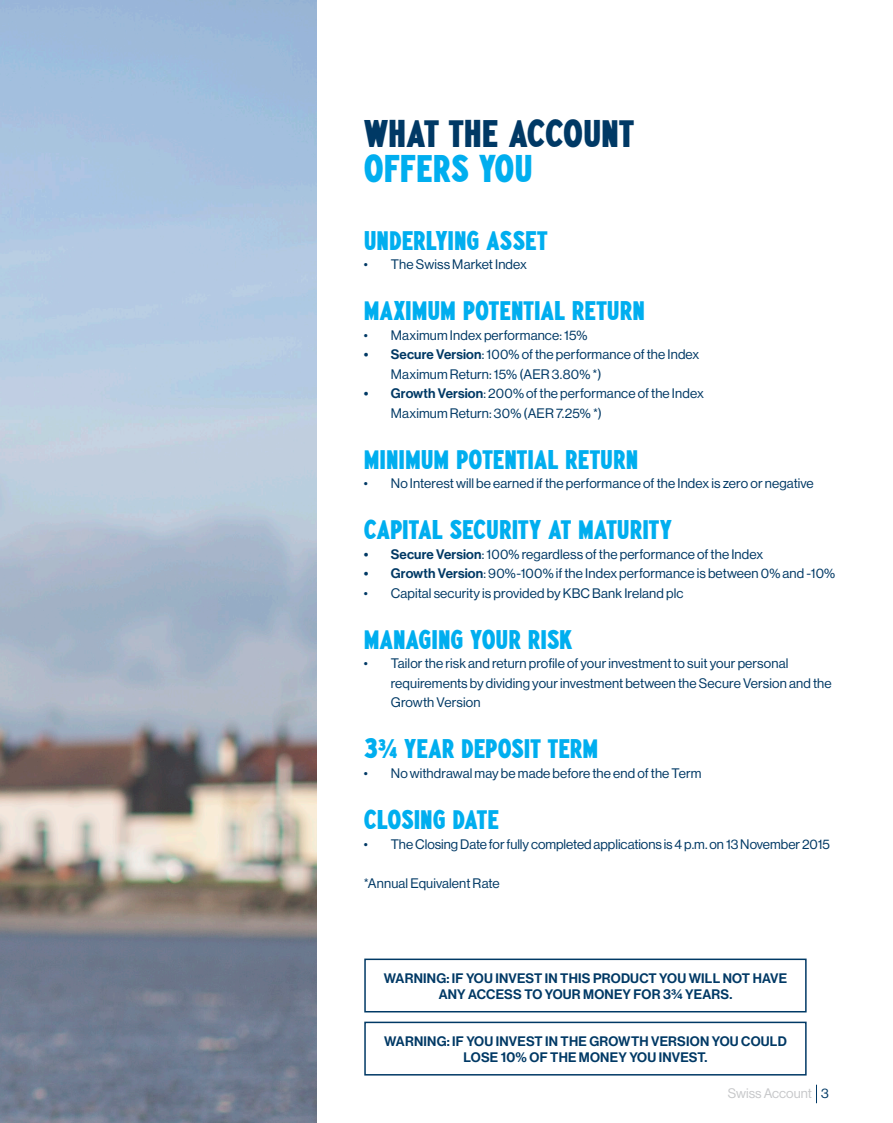
<style>
.page{position:relative;width:893px;height:1123px;background:#fff}
.page>*{position:absolute;margin:0;border:0;box-sizing:border-box;transform-origin:0 0}
.Swiss_Paintstore_HEA{font:30px/34.5px "Paint Store JNL";letter-spacing:-.005em;color:#003965}
.Swiss_Sub_Header_Pai{font:21px "Paint Store JNL";letter-spacing:-.005em;color:#00aeef}
.Swiss_Bullets{font:13.5px/19.5px "N Haas Grotesk DS Std 55 Rg";letter-spacing:.01em;color:#003965}
.Swiss_WARNING{font:13.5px/16.2px "N Haas Grotesk DS Std 65 Md";letter-spacing:.015em;color:#003965;text-align:center}
.t1{font:13.5px "N Haas Grotesk DS Std 55 Rg";color:#c7c8ca}
.s1{color:#00aeef}
.s2{font-family:"N Haas Grotesk DS Std 65 Md"}
.s3{color:#003965}
</style>
<div class="page">
<svg style="left:816px;top:1084px;width:1px;height:19px"></svg>
<div style="left:364px;top:958px;width:443px;height:54px;border:2px solid #003965"></div>
<div style="left:364px;top:1021px;width:443px;height:54px;border:2px solid #003965"></div>
<img style="left:0;top:0;width:316px;height:1123px">
<p class="Swiss_Paintstore_HEA" style="left:364px;top:119px;width:272px">WHAT THE ACCOUNT<br><span class="s1">OFFERS YOU</span></p>
<p class="Swiss_Sub_Header_Pai" style="left:364px;top:229px;width:185px">UNDERLYING ASSET</p>
<p class="Swiss_Bullets" style="left:364px;top:255px;width:165px">• The Swiss Market Index</p>
<p class="Swiss_Sub_Header_Pai" style="left:364px;top:300px;width:283px">MAXIMUM POTENTIAL RETURN</p>
<p class="Swiss_Bullets" style="left:364px;top:325px;width:225px">• Maximum Index performance: 15%</p>
<p class="Swiss_Bullets" style="left:391px;top:345px;width:310px;text-indent:-27px"><span class="s2">• Secure Version</span>: 100% of the performance of the Index<br>Maximum Return: 15% (AER 3.80% *)</p>
<p class="Swiss_Bullets" style="left:391px;top:384px;width:315px;text-indent:-27px"><span class="s2">• Growth Version</span>: 200% of the performance of the Index<br>Maximum Return: 30% (AER 7.25% *)</p>
<p class="Swiss_Sub_Header_Pai" style="left:364px;top:448px;width:276px">MINIMUM POTENTIAL RETURN</p>
<p class="Swiss_Bullets" style="left:364px;top:474px;width:451px">• No Interest will be earned if the performance of the Index is zero or negative</p>
<p class="Swiss_Sub_Header_Pai" style="left:364px;top:519px;width:310px">CAPITAL SECURITY AT MATURITY</p>
<p class="Swiss_Bullets" style="left:364px;top:544px;width:401px"><span class="s2">• Secure Version</span>: 100% regardless of the performance of the Index</p>
<p class="Swiss_Bullets" style="left:364px;top:564px;width:473px"><span class="s2">• Growth Version</span>: 90%-100% if the Index performance is between 0% and -10%</p>
<p class="Swiss_Bullets" style="left:364px;top:583px;width:321px">• Capital security is provided by KBC Bank Ireland plc</p>
<p class="Swiss_Sub_Header_Pai" style="left:364px;top:628px;width:210px">MANAGING YOUR RISK</p>
<p class="Swiss_Bullets" style="left:391px;top:654px;width:442px;text-indent:-27px">• Tailor the risk and return profile of your investment to suit your personal requirements by dividing your investment between the Secure Version and the<br>Growth Version</p>
<p class="Swiss_Sub_Header_Pai" style="left:364px;top:738px;width:236px">3¾ YEAR DEPOSIT TERM</p>
<p class="Swiss_Bullets" style="left:364px;top:763px;width:339px">• No withdrawal may be made before the end of the Term</p>
<p class="Swiss_Sub_Header_Pai" style="left:364px;top:808px;width:137px">CLOSING DATE</p>
<p class="Swiss_Bullets" style="left:364px;top:834px;width:468px">• The Closing Date for fully completed applications is 4 p.m. on 13 November 2015</p>
<p class="Swiss_Bullets" style="left:364px;top:873px;width:137px">*Annual Equivalent Rate</p>
<p class="Swiss_WARNING" style="left:384px;top:970px;width:405px">WARNING: IF YOU INVEST IN THIS PRODUCT YOU WILL NOT HAVE<br>ANY ACCESS TO YOUR MONEY FOR 3¾ YEARS.</p>
<p class="Swiss_WARNING" style="left:384px;top:1033px;width:404px">WARNING: IF YOU INVEST IN THE GROWTH VERSION YOU COULD<br>LOSE 10% OF THE MONEY YOU INVEST.</p>
<p class="t1" style="left:728px;top:1085px;width:102px">Swiss Account <span class="s3">3</span></p>
</div>
